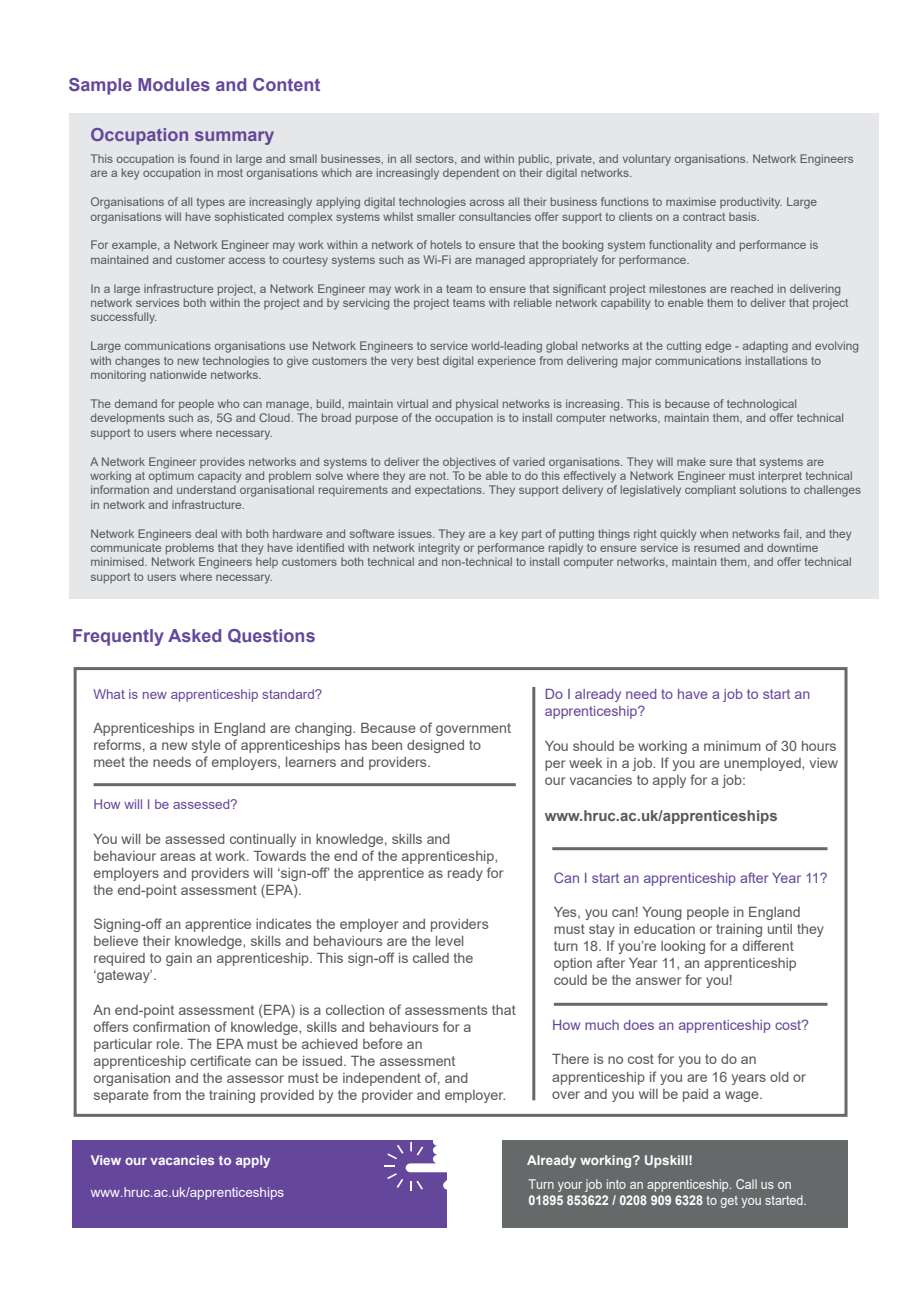
<style>
.page{position:relative;width:919px;height:1289px;background:#fff}
.page>*{position:absolute;margin:0;border:0;box-sizing:border-box;transform-origin:0 0}
.t1{font:700 18px "Arial";color:#64479b}
.t2{font:700 15px "Arial";color:#57585a}
.t3{font:14.25px/17.1px "Arial";color:#57585a}
.t4{font:14.25px/17.1px "Arial";color:#64479b}
.t5{font:13.5px/16.2px "Arial";color:#fff;scale:.93 1}
.t6{font:13.5px "Arial";color:#64479b}
.t7{font:700 13.5px "Arial";color:#fff}
.t8{font:13.5px "Arial";color:#fff}
.t9{font:12px/14.4px "Arial";color:#57585a}
.s1{font-weight:700}
</style>
<div class="page">
<div style="left:74px;top:667px;width:773px;height:449px;border:3px solid #65696a"></div>
<hr style="left:553px;top:1002px;width:274px;height:3px;background:#65696a">
<hr style="left:552px;top:847px;width:275px;height:3px;background:#65696a">
<hr style="left:94px;top:783px;width:421px;height:3px;background:#65696a">
<hr style="left:532px;top:687px;width:3px;height:413px;background:#65696a">
<div style="left:502px;top:1139px;width:345px;height:87px;background:#65696a"></div>
<div style="left:73px;top:1140px;width:374px;height:87px;background:#64479b"></div>
<svg style="left:384px;top:1140px;width:63px;height:50px"></svg>
<div style="left:69px;top:114px;width:809px;height:485px;background:#e6e7e9"></div>
<h1 class="t1" style="left:68px;top:72px;width:254px">Sample Modules and Content</h1>
<h1 class="t1" style="left:90px;top:123px;width:186px">Occupation summary</h1>
<p class="t9" style="left:90px;top:151px;width:764px">This occupation is found in large and small businesses, in all sectors, and within public, private, and voluntary organisations. Network Engineers are a key occupation in most organisations which are increasingly dependent on their digital networks.</p>
<p class="t9" style="left:90px;top:195px;width:728px">Organisations of all types are increasingly applying digital technologies across all their business functions to maximise productivity. Large organisations will have sophisticated complex systems whilst smaller consultancies offer support to clients on a contract basis.</p>
<p class="t9" style="left:90px;top:238px;width:729px">For example, a Network Engineer may work within a network of hotels to ensure that the booking system functionality and performance is maintained and customer access to courtesy systems such as Wi-Fi are managed appropriately for performance.</p>
<p class="t9" style="left:90px;top:281px;width:759px">In a large infrastructure project, a Network Engineer may work in a team to ensure that significant project milestones are reached in delivering network services both within the project and by servicing the project teams with reliable network capability to enable them to deliver that project successfully.</p>
<p class="t9" style="left:90px;top:339px;width:770px">Large communications organisations use Network Engineers to service world-leading global networks at the cutting edge - adapting and evolving with changes to new technologies to give customers the very best digital experience from delivering major communications installations to monitoring nationwide networks.</p>
<p class="t9" style="left:90px;top:396px;width:755px">The demand for people who can manage, build, maintain virtual and physical networks is increasing. This is because of technological developments such as, 5G and Cloud. The broad purpose of the occupation is to install computer networks, maintain them, and offer technical support to users where necessary.</p>
<p class="t9" style="left:90px;top:454px;width:772px">A Network Engineer provides networks and systems to deliver the objectives of varied organisations. They will make sure that systems are working at optimum capacity and problem solve where they are not. To be able to do this effectively a Network Engineer must interpret technical information and understand organisational requirements and expectations. They support delivery of legislatively compliant solutions to challenges in network and infrastructure.</p>
<p class="t9" style="left:90px;top:526px;width:762px">Network Engineers deal with both hardware and software issues. They are a key part of putting things right quickly when networks fail, and they communicate problems that they have identified with network integrity or performance rapidly to ensure service is resumed and downtime minimised. Network Engineers help customers both technical and non-technical to install computer networks, maintain them, and offer technical support to users where necessary.</p>
<h1 class="t1" style="left:72px;top:623px;width:245px">Frequently Asked Questions</h1>
<p class="t6" style="left:93px;top:684px;width:230px">What is new apprenticeship standard?</p>
<p class="t3" style="left:93px;top:719px;width:419px">Apprenticeships in England are changing. Because of government reforms, a new style of apprenticeships has been designed to meet the needs of employers, learners and providers.</p>
<p class="t6" style="left:94px;top:795px;width:146px">How will I be assessed?</p>
<p class="t3" style="left:94px;top:830px;width:411px">You will be assessed continually in knowledge, skills and behaviour areas at work. Towards the end of the apprenticeship, employers and providers will ‘sign-off’ the apprentice as ready for the end-point assessment (EPA).</p>
<p class="t3" style="left:94px;top:915px;width:396px">Signing-off an apprentice indicates the employer and providers believe their knowledge, skills and behaviours are the level required to gain an apprenticeship. This sign-off is called the ‘gateway’.</p>
<p class="t3" style="left:94px;top:1001px;width:423px">An end-point assessment (EPA) is a collection of assessments that offers confirmation of knowledge, skills and behaviours for a particular role. The EPA must be achieved before an apprenticeship certificate can be issued. The assessment organisation and the assessor must be independent of, and separate from the training provided by the provider and employer.</p>
<p class="t4" style="left:544px;top:685px;width:267px">Do I already need to have a job to start an apprenticeship?</p>
<p class="t3" style="left:544px;top:737px;width:295px;text-align:justify">You should be working a minimum of 30 hours per week in a job. If you are unemployed, view our vacancies to apply for a job:</p>
<p class="t2" style="left:544px;top:805px;width:234px">www.hruc.ac.uk/apprenticeships</p>
<p class="t4" style="left:553px;top:869px;width:275px">Can I start an apprenticeship after Year 11?</p>
<p class="t3" style="left:553px;top:903px;width:272px">Yes, you can! Young people in England must stay in education or training until they turn 18. If you’re looking for a different option after Year 11, an apprenticeship could be the answer for you!</p>
<p class="t4" style="left:552px;top:1016px;width:258px">How much does an apprenticeship cost?</p>
<p class="t3" style="left:552px;top:1050px;width:255px">There is no cost for you to do an apprenticeship if you are 16 years old or over and you will be paid a wage.</p>
<p class="t7" style="left:91px;top:1151px;width:181px">View our vacancies to apply</p>
<p class="t8" style="left:91px;top:1183px;width:195px">www.hruc.ac.uk/apprenticeships</p>
<p class="t7" style="left:527px;top:1151px;width:167px">Already working? Upskill!</p>
<p class="t5" style="left:528px;top:1175px;width:301px">Turn your job into an apprenticeship. Call us on<br><span class="s1">01895 853622 / 0208 909 6328</span> to get you started.</p>
</div>
